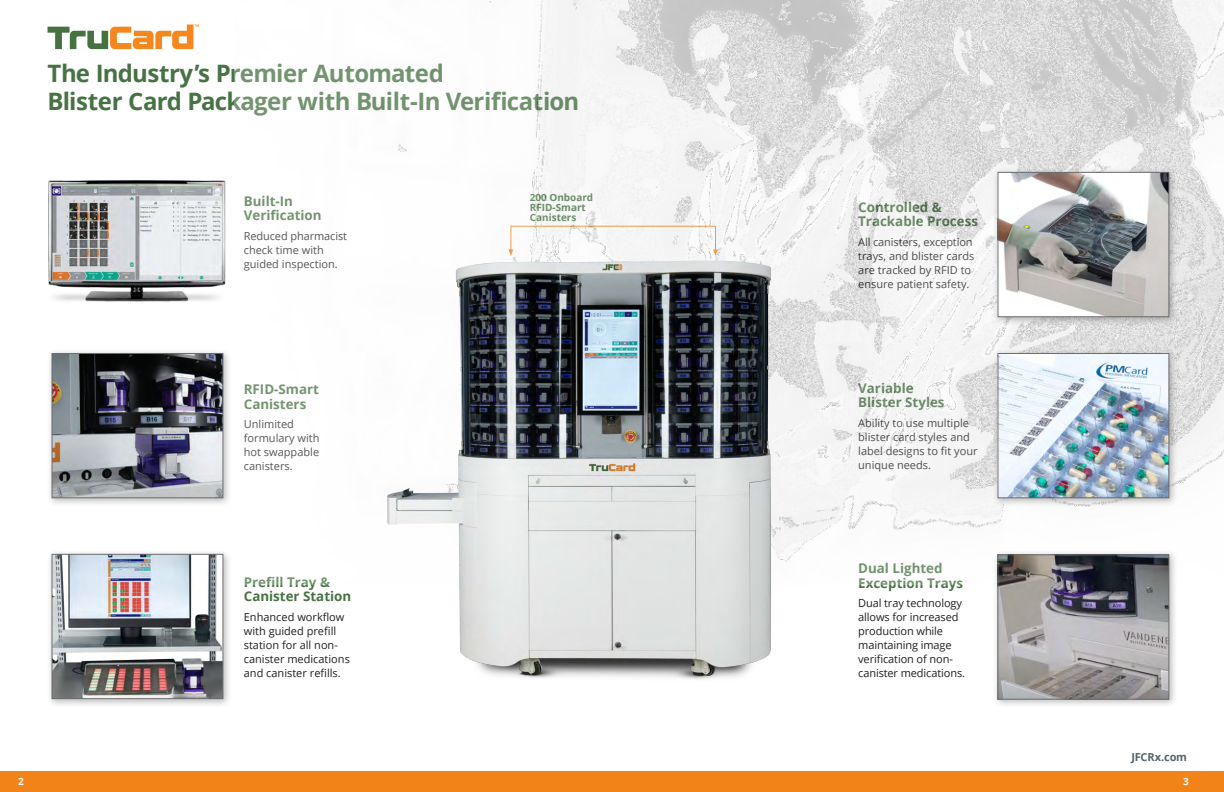
<style>
.page{position:relative;width:1224px;height:792px;background:#fff}
.page>*{position:absolute;margin:0;border:0;box-sizing:border-box;transform-origin:0 0}
.t1{font:700 24px/28px "Open Sans";letter-spacing:-.025em;color:#477243}
.t2{font:700 13.4px/14.6px "Open Sans";color:#477243}
.t3{font:11px/14px "Open Sans";color:#231f20}
.t4{font:700 11px "Open Sans";letter-spacing:-.02em;color:#536569}
.t5{font:700 10px "Open Sans";color:#fff}
.t6{font:700 9.9px/9.9px "Open Sans";color:#477243}
</style>
<div class="page">
<div style="left:0;top:772px;width:612px;height:20px;background:#f28319"></div>
<div style="left:612px;top:772px;width:612px;height:20px;background:#f28319"></div>
<svg style="left:48px;top:25px;width:151px;height:24px"></svg>
<img style="left:398px;top:0;width:826px;height:562px">
<img style="left:387px;top:256px;width:391px;height:424px">
<div style="left:47px;top:549px;width:185px;height:159px;background:#231f20;opacity:.3"></div>
<img style="left:54px;top:556px;width:167px;height:141px">
<div style="left:52px;top:554px;width:171px;height:145px;border:1px solid #6c6d70"></div>
<div style="left:47px;top:348px;width:185px;height:159px;background:#231f20;opacity:.3"></div>
<img style="left:54px;top:355px;width:167px;height:141px">
<div style="left:52px;top:353px;width:171px;height:145px;border:1px solid #6c6d70"></div>
<div style="left:992px;top:167px;width:186px;height:159px;background:#231f20;opacity:.3"></div>
<img style="left:1000px;top:174px;width:167px;height:141px">
<div style="left:998px;top:172px;width:171px;height:145px;border:1px solid #6c6d70"></div>
<div style="left:992px;top:550px;width:186px;height:158px;background:#231f20;opacity:.3"></div>
<svg style="left:1000px;top:557px;width:167px;height:140px"></svg>
<div style="left:998px;top:555px;width:171px;height:144px;border:1px solid #6c6d70"></div>
<div style="left:992px;top:348px;width:186px;height:159px;background:#231f20;opacity:.3"></div>
<img style="left:1000px;top:355px;width:167px;height:141px">
<div style="left:998px;top:353px;width:171px;height:145px;border:1px solid #6c6d70"></div>
<svg style="left:48px;top:180px;width:178px;height:122px"></svg>
<p class="t1" style="left:48px;top:59px;width:533px">The Industry’s Premier Automated<br>Blister Card Packager with Built-In Verification</p>
<p class="t2" style="left:244px;top:193px;width:79px">Built-In<br>Verification</p>
<p class="t3" style="left:244px;top:228px;width:105px">Reduced pharmacist check time with guided inspection.</p>
<p class="t2" style="left:244px;top:382px;width:77px">RFID-Smart<br>Canisters</p>
<p class="t3" style="left:244px;top:417px;width:77px">Unlimited formulary with hot swappable canisters.</p>
<p class="t2" style="left:244px;top:574px;width:109px">Prefill Tray &amp;<br>Canister Station</p>
<p class="t3" style="left:244px;top:609px;width:108px">Enhanced workflow with guided prefill station for all non&shy;canister medications and canister refills.</p>
<p class="t6" style="left:530px;top:192px;width:65px">200 Onboard<br>RFID-Smart<br>Canisters</p>
<p class="t2" style="left:858px;top:199px;width:121px">Controlled &amp;<br>Trackable Process</p>
<p class="t3" style="left:858px;top:234px;width:118px">All canisters, exception trays, and blister cards are tracked by RFID to ensure patient safety.</p>
<p class="t2" style="left:858px;top:380px;width:88px">Variable<br>Blister Styles</p>
<p class="t3" style="left:858px;top:415px;width:121px">Ability to use multiple blister card styles and label designs to fit your unique needs.</p>
<p class="t2" style="left:858px;top:561px;width:106px">Dual Lighted<br>Exception Trays</p>
<p class="t3" style="left:858px;top:596px;width:108px">Dual tray technology allows for increased production while maintaining image verification of non&shy;canister medications.</p>
<p class="t4" style="left:1131px;top:749px;width:57px">JFCRx.com</p>
<p class="t5" style="left:18px;top:775px;width:7px">2</p>
<p class="t5" style="left:1183px;top:775px;width:7px">3</p>
</div>
